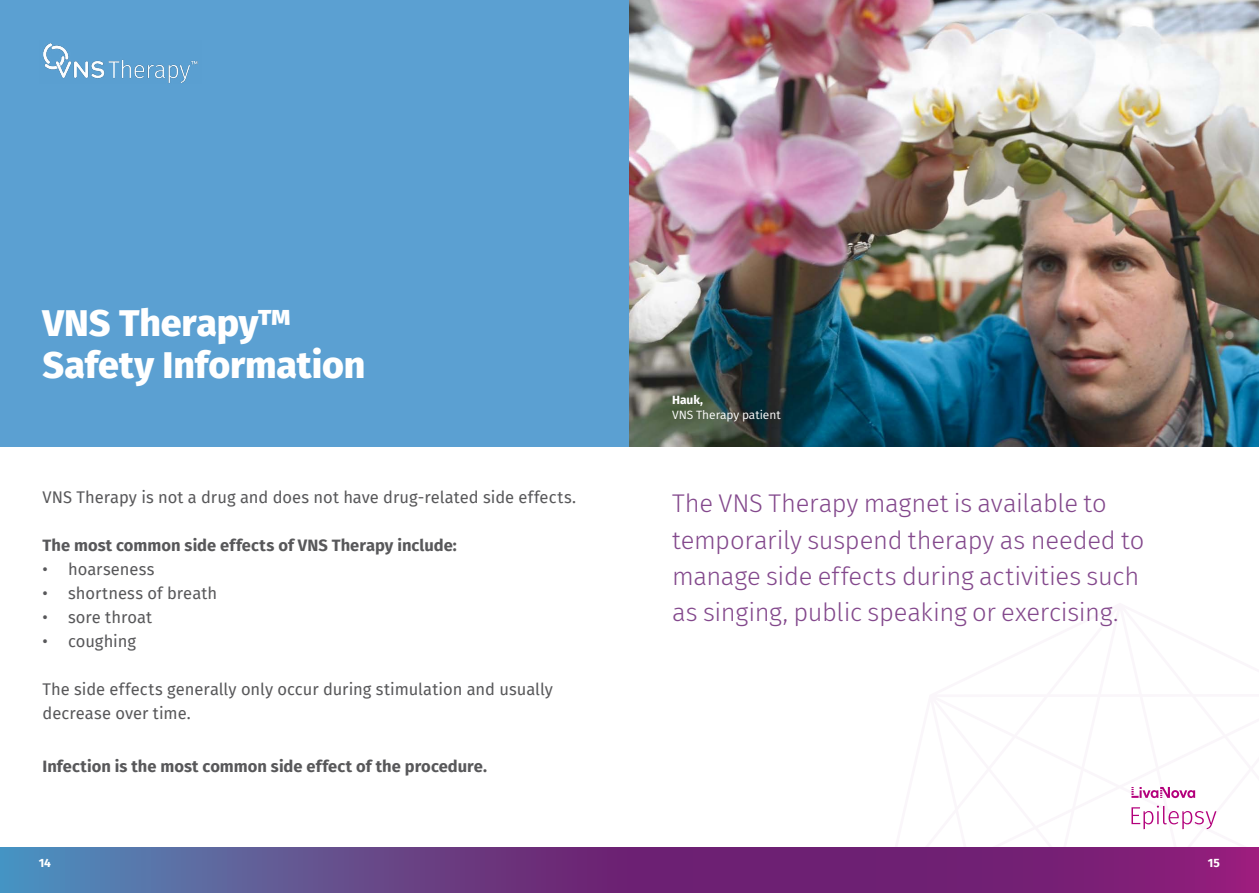
<style>
.page{position:relative;width:1259px;height:893px;background:#fff}
.page>*{position:absolute;margin:0;border:0;box-sizing:border-box;transform-origin:0 0}
.t1{font:800 37.5px/42px "Fira Sans";letter-spacing:-.005em;color:#fff}
.t2{font:300 25.5px/36.2px "Fira Sans";letter-spacing:-.01em;color:#83488c}
.t3{font:16.5px/24px "Fira Sans";color:#58585a}
.t4{font:700 16.5px "Fira Sans";letter-spacing:.005em;color:#58585a}
.t5{font:12px "Fira Sans";color:#fff}
.t6{font:700 12px "Fira Sans";color:#fff}
</style>
<div class="page">
<div style="left:0;top:0;width:654px;height:446px;background:#5ba0d2"></div>
<img style="left:629px;top:0;width:630px;height:446px">
<svg style="left:0;top:848px;width:1259px;height:45px"></svg>
<svg style="left:1131px;top:787px;width:64px;height:11px"></svg>
<svg style="left:1131px;top:806px;width:85px;height:23px"></svg>
<img style="left:43px;top:43px;width:155px;height:40px">
<h1 class="t1" style="left:43px;top:299px;width:324px">VNS Therapy™<br>Safety Information</h1>
<p class="t3" style="left:43px;top:485px;width:535px">VNS Therapy is not a drug and does not have drug-related side effects.</p>
<p class="t4" style="left:43px;top:532px;width:416px">The most common side effects of VNS Therapy include:</p>
<p class="t3" style="left:43px;top:557px;width:114px">• hoarseness</p>
<p class="t3" style="left:43px;top:581px;width:176px">• shortness of breath</p>
<p class="t3" style="left:43px;top:605px;width:111px">• sore throat</p>
<p class="t3" style="left:43px;top:629px;width:95px">• coughing</p>
<p class="t3" style="left:43px;top:677px;width:512px">The side effects generally only occur during stimulation and usually decrease over time.</p>
<p class="t4" style="left:43px;top:752px;width:446px">Infection is the most common side effect of the procedure.</p>
<p class="t6" style="left:39px;top:853px;width:14px">14</p>
<p class="t6" style="left:672px;top:390px;width:33px">Hauk,</p>
<p class="t5" style="left:672px;top:406px;width:110px">VNS Therapy patient</p>
<h2 class="t2" style="left:672px;top:485px;width:474px">The VNS Therapy magnet is available to temporarily suspend therapy as needed to manage side effects during activities such as singing, public speaking or exercising.</h2>
<p class="t6" style="left:1208px;top:853px;width:13px">15</p>
</div>
